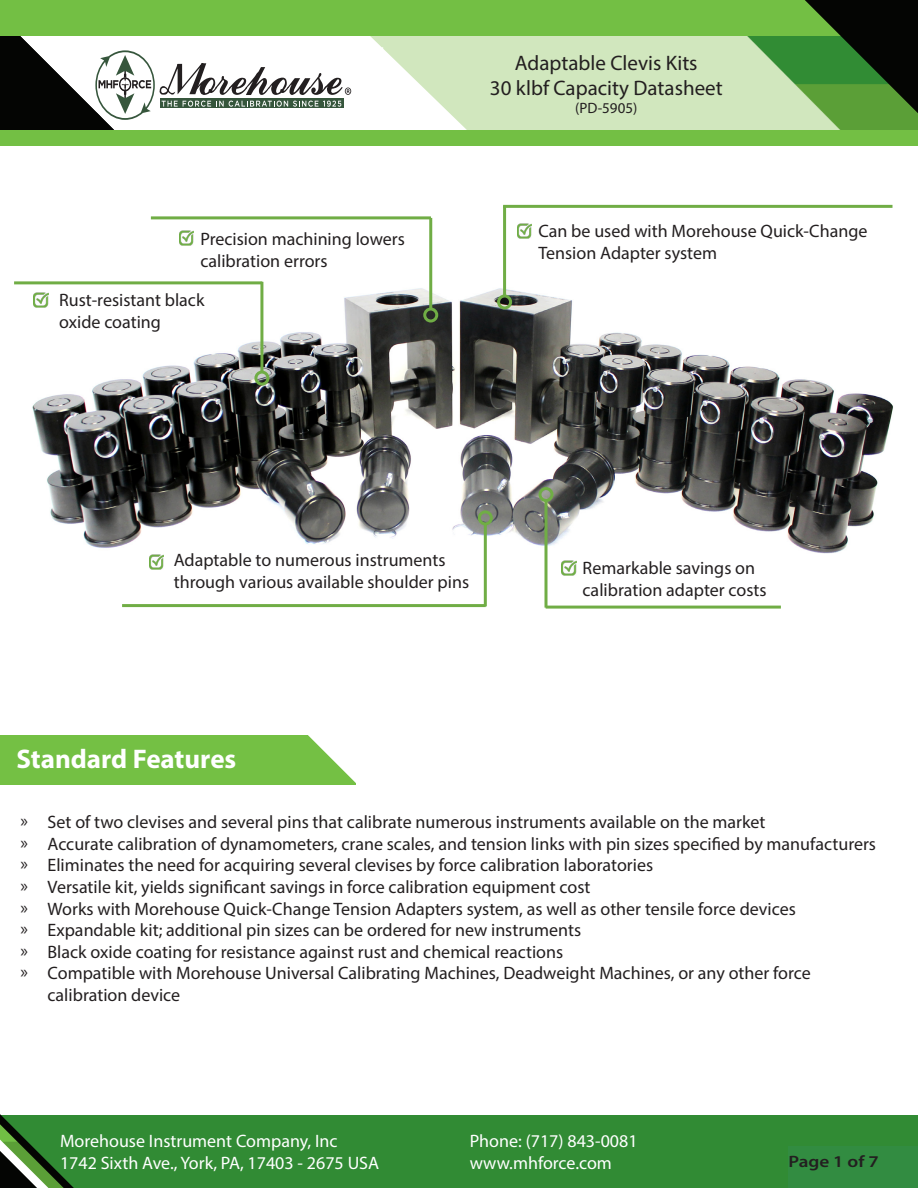
<style>
.page{position:relative;width:918px;height:1188px;background:#fff}
.page>*{position:absolute;margin:0;border:0;box-sizing:border-box;transform-origin:0 0}
.t1{font:700 27px "Myriad Pro";color:#fff}
.t2{font:21px "Myriad Pro";color:#231f20}
.t3{font:18px/21.6px "Myriad Pro";color:#231f20}
.t4{font:18px "Myriad Pro";color:#fff}
.t5{font:600 16.5px "Myriad Pro";color:#231f20;scale:1.16 1}
.t6{font:15px "Myriad Pro";color:#231f20}
</style>
<div class="page">
<div style="left:0;top:1115px;width:918px;height:73px;background:#318b34"></div>
<svg style="left:0;top:1114px;width:74px;height:74px"></svg>
<img style="left:475px;top:36px;width:443px;height:94px">
<img style="left:351px;top:36px;width:112px;height:90px">
<div style="left:0;top:0;width:805px;height:36px;background:#73bf44"></div>
<svg style="left:805px;top:0;width:113px;height:113px;background:#284f1e"></svg>
<div style="left:0;top:130px;width:918px;height:16px;background:#73bf44"></div>
<div style="left:788px;top:1146px;width:130px;height:42px;background:#328c41"></div>
<img style="left:14px;top:253px;width:879px;height:331px">
<img style="left:517px;top:223px;width:15px;height:15px">
<hr style="left:151px;top:216px;width:280px;height:3px;background:#70ad45">
<hr style="left:429px;top:218px;width:3px;height:91px;background:#70ad45">
<div style="left:423px;top:308px;width:15px;height:15px;border:3px solid #70ad45;border-radius:50%"></div>
<hr style="left:503px;top:205px;width:390px;height:3px;background:#70ad45">
<hr style="left:503px;top:206px;width:3px;height:90px;background:#70ad45">
<div style="left:497px;top:294px;width:15px;height:15px;border:3px solid #70ad45;border-radius:50%"></div>
<hr style="left:122px;top:604px;width:364px;height:3px;background:#70ad45">
<hr style="left:484px;top:524px;width:3px;height:82px;background:#70ad45">
<div style="left:478px;top:510px;width:15px;height:15px;border:3px solid #70ad45;border-radius:50%"></div>
<hr style="left:546px;top:606px;width:235px;height:3px;background:#70ad45">
<svg style="left:544px;top:502px;width:4px;height:106px"></svg>
<div style="left:538px;top:487px;width:16px;height:15px;border:3px solid #70ad45;border-radius:50%"></div>
<img style="left:562px;top:561px;width:15px;height:15px">
<img style="left:33px;top:293px;width:15px;height:14px">
<hr style="left:14px;top:281px;width:248px;height:3px;background:#70ad45">
<hr style="left:260px;top:282px;width:3px;height:90px;background:#70ad45">
<div style="left:254px;top:371px;width:15px;height:15px;border:3px solid #70ad45;border-radius:50%"></div>
<img style="left:179px;top:231px;width:15px;height:14px">
<img style="left:149px;top:555px;width:15px;height:14px">
<div style="left:0;top:735px;width:355px;height:50px;background:#74c044"></div>
<svg style="left:308px;top:735px;width:48px;height:50px"></svg>
<svg style="left:0;top:16px;width:351px;height:129px"></svg>
<p class="t3" style="left:200px;top:228px;width:206px">Precision machining lowers calibration errors</p>
<p class="t3" style="left:59px;top:289px;width:147px">Rust-resistant black oxide coating</p>
<p class="t2" style="left:515px;top:50px;width:184px">Adaptable Clevis Kits</p>
<p class="t2" style="left:490px;top:75px;width:234px">30 klbf Capacity Datasheet</p>
<p class="t6" style="left:575px;top:99px;width:64px">(PD-5905)</p>
<p class="t3" style="left:538px;top:220px;width:330px">Can be used with Morehouse Quick-Change<br>Tension Adapter system</p>
<p class="t3" style="left:174px;top:549px;width:297px">Adaptable to numerous instruments through various available shoulder pins</p>
<p class="t3" style="left:583px;top:557px;width:186px">Remarkable savings on calibration adapter costs</p>
<p class="t1" style="left:16px;top:742px;width:221px">Standard Features</p>
<p class="t3" style="left:21px;top:811px;width:747px">Ů Set of two clevises and several pins that calibrate numerous instruments available on the market</p>
<p class="t3" style="left:21px;top:833px;width:857px">Ů Accurate calibration of dynamometers, crane scales, and tension links with pin sizes specified by manufacturers</p>
<p class="t3" style="left:21px;top:854px;width:634px">Ů Eliminates the need for acquiring several clevises by force calibration laboratories</p>
<p class="t3" style="left:21px;top:876px;width:571px">Ů Versatile kit, yields significant savings in force calibration equipment cost</p>
<p class="t3" style="left:21px;top:897px;width:777px">Ů Works with Morehouse Quick-Change Tension Adapters system, as well as other tensile force devices</p>
<p class="t3" style="left:21px;top:919px;width:562px">Ů Expandable kit; additional pin sizes can be ordered for new instruments</p>
<p class="t3" style="left:21px;top:941px;width:544px">Ů Black oxide coating for resistance against rust and chemical reactions</p>
<p class="t3" style="left:48px;top:962px;width:765px;text-indent:-27px">Ů Compatible with Morehouse Universal Calibrating Machines, Deadweight Machines, or any other force calibration device</p>
<p class="t4" style="left:60px;top:1130px;width:279px">Morehouse Instrument Company, Inc</p>
<p class="t4" style="left:60px;top:1151px;width:321px">1742 Sixth Ave., York, PA, 17403 - 2675 USA</p>
<p class="t4" style="left:470px;top:1130px;width:169px">Phone: (717) 843-0081</p>
<p class="t4" style="left:470px;top:1151px;width:144px">www.mhforce.com</p>
<p class="t5" style="left:788px;top:1151px;width:79px">Page 1 of 7</p>
</div>
